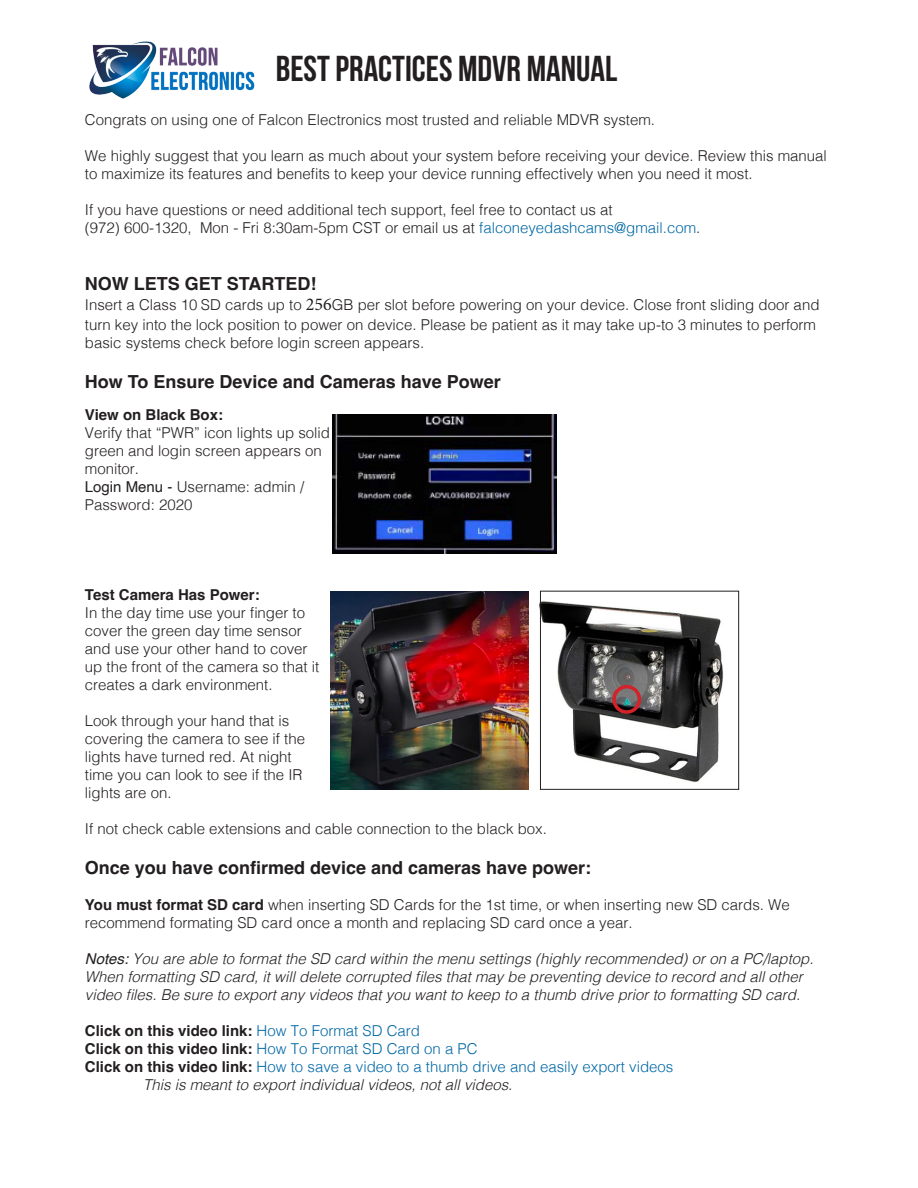
<style>
.page{position:relative;width:918px;height:1188px;background:#fff}
.page>*{position:absolute;margin:0;border:0;box-sizing:border-box;transform-origin:0 0}
.t1{font:700 36px "Bebas Neue";color:#231f20}
.t2{font:700 18px "Helvetica";color:#231f20}
.t3{font:300 15px/18px "Helvetica";color:#231f20}
.t4{font:italic 300 15px/18px "Helvetica";color:#231f20}
.t5{font:300 15px "Helvetica";color:#0068a4}
.t6{font:700 15px "Helvetica";color:#231f20}
.s1{color:#0068a4}
.s2{font-family:"Minion Pro";font-weight:400;font-size:18px}
.s3{font-weight:400}
.s4{font-weight:700}
.s5{font-weight:300;color:#0068a4}
.s6{font-weight:700;color:#231f20}
</style>
<div class="page">
<img style="left:330px;top:591px;width:199px;height:198px">
<img style="left:539px;top:601px;width:185px;height:181px">
<div style="left:612px;top:685px;width:29px;height:29px;border:4px solid #d1232a;border-radius:50%"></div>
<div style="left:540px;top:591px;width:199px;height:199px;border:1px solid #231f20"></div>
<img style="left:333px;top:414px;width:223px;height:140px">
<img style="left:89px;top:41px;width:166px;height:58px">
<p class="t1" style="left:276px;top:49px;width:343px">BEST PRACTICES MDVR MANUAL</p>
<p class="t3" style="left:85px;top:109px;width:572px">Congrats on using one of Falcon Electronics most trusted and reliable MDVR system.</p>
<p class="t3" style="left:85px;top:145px;width:743px">We highly suggest that you learn as much about your system before receiving your device. Review this manual to maximize its features and benefits to keep your device running effectively when you need it most.</p>
<p class="t3" style="left:85px;top:199px;width:617px">If you have questions or need additional tech support, feel free to contact us at<br>(972) 600-1320, Mon - Fri 8:30am-5pm CST or email us at <span class="s1">falconeyedashcams@gmail.com</span>.</p>
<p class="t2" style="left:85px;top:273px;width:233px">NOW LETS GET STARTED!</p>
<p class="t3" style="left:85px;top:294px;width:736px;line-height:18.9px">Insert a Class 10 SD cards up to <span class="s2">256</span>GB per slot before powering on your device. Close front sliding door and turn key into the lock position to power on device. Please be patient as it may take up-to 3 minutes to perform basic systems check before login screen appears.</p>
<p class="t2" style="left:85px;top:370px;width:417px">How To Ensure Device and Cameras have Power</p>
<p class="t6" style="left:85px;top:405px;width:140px">View on Black Box:</p>
<p class="t3" style="left:85px;top:423px;width:247px">Verify that “PWR” icon lights up solid green and login screen appears on monitor.</p>
<p class="t3" style="left:85px;top:477px;width:221px"><span class="s3">Login Menu -</span> Username: admin /<br>Password: 2020</p>
<p class="t6" style="left:85px;top:585px;width:176px">Test Camera Has Power:</p>
<p class="t3" style="left:85px;top:603px;width:236px">In the day time use your finger to cover the green day time sensor and use your other hand to cover up the front of the camera so that it creates a dark environment.</p>
<p class="t3" style="left:85px;top:711px;width:222px">Look through your hand that is covering the camera to see if the lights have turned red. At night</p>
<p class="t3" style="left:85px;top:765px;width:219px">time you can look to see if the IR lights are on.</p>
<p class="t3" style="left:85px;top:819px;width:463px">If not check cable extensions and cable connection to the black box.</p>
<p class="t2" style="left:85px;top:856px;width:508px">Once you have confirmed device and cameras have power:</p>
<p class="t3" style="left:85px;top:894px;width:706px"><span class="s4">You must format SD card</span> when inserting SD Cards for the 1st time, or when inserting new SD cards. We recommend formating SD card once a month and replacing SD card once a year.</p>
<p class="t4" style="left:85px;top:948px;width:730px"><span class="s3">Notes:</span> You are able to format the SD card within the menu settings (highly recommended) or on a PC/laptop.<br>When formatting SD card, it will delete corrupted files that may be preventing device to record and all other video files. Be sure to export any videos that you want to keep to a thumb drive prior to formatting SD card.</p>
<p class="t6" style="left:85px;top:1021px;width:337px">Click on this video link: <span class="s5">How To Format SD Card</span></p>
<p class="t5" style="left:85px;top:1035px;width:394px"><span class="s6">Click on this video link:</span> How To Format SD Card on a PC</p>
<p class="t5" style="left:85px;top:1053px;width:590px"><span class="s6">Click on this video link:</span> How to save a video to a thumb drive and easily export videos</p>
<p class="t4" style="left:143px;top:1074px;width:371px">This is meant to export individual videos, not all videos.</p>
</div>
